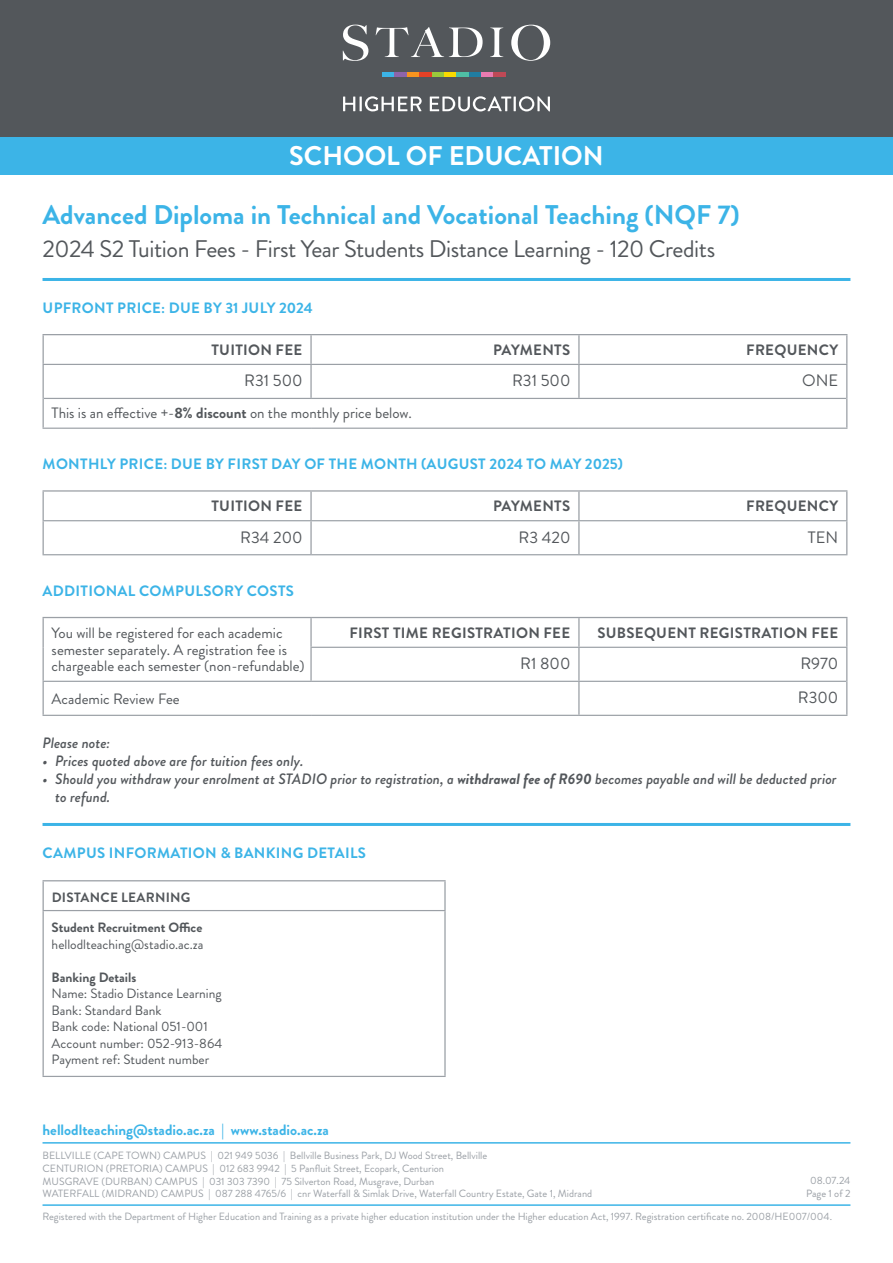
<style>
.page{position:relative;width:893px;height:1263px;background:#fff}
.page>*{position:absolute;margin:0;border:0;box-sizing:border-box;transform-origin:0 0}
.t1{font:700 27px "Brandon Grotesque";color:#3cb4e7}
.t2{font:700 27px "Brandon Grotesque";color:#fff}
.t3{font:24px "Brandon Grotesque";letter-spacing:-.02em;color:#53575b}
.t4{font:16.5px "Brandon Grotesque";color:#53575b}
.t5{font:15px/16.5px "Brandon Grotesque";color:#53575b}
.t6{font:italic 500 15px/18px "Brandon Grotesque";color:#53575b}
.t7{font:700 15px "Brandon Grotesque";letter-spacing:.02em;color:#3cb4e7}
.t8{font:700 15px "Brandon Grotesque";letter-spacing:.02em;color:#53575b}
.t9{font:700 15px "Brandon Grotesque";color:#3cb4e7}
.t10{font:13.5px/16.5px "Brandon Grotesque";color:#53575b}
.t11{font:700 13.5px "Brandon Grotesque";color:#53575b}
.t12{font:700 13.5px "Brandon Grotesque";letter-spacing:.02em;color:#53575b}
.t13{font:10.5px/12.6px "Brandon Grotesque";color:#9ba0a6;text-align:center}
.s1{font-weight:700}
</style>
<div class="page">
<hr style="left:43px;top:1204px;width:807px;height:2px;background:#3cb4e7">
<hr style="left:43px;top:1142px;width:807px;height:1px;background:#3cb4e7">
<hr style="left:43px;top:490px;width:268px;height:2px;background:#9ba0a6">
<hr style="left:311px;top:490px;width:268px;height:2px;background:#9ba0a6">
<hr style="left:579px;top:490px;width:268px;height:2px;background:#9ba0a6">
<hr style="left:43px;top:521px;width:1px;height:33px;background:#9ba0a6">
<hr style="left:310px;top:521px;width:2px;height:33px;background:#9ba0a6">
<hr style="left:578px;top:521px;width:2px;height:33px;background:#9ba0a6">
<hr style="left:846px;top:521px;width:1px;height:33px;background:#9ba0a6">
<svg style="left:43px;top:492px;width:1px;height:28px"></svg>
<hr style="left:310px;top:492px;width:2px;height:28px;background:#9ba0a6">
<hr style="left:578px;top:492px;width:2px;height:28px;background:#9ba0a6">
<svg style="left:846px;top:492px;width:1px;height:28px"></svg>
<hr style="left:43px;top:520px;width:268px;height:1px;background:#9ba0a6">
<hr style="left:311px;top:520px;width:268px;height:1px;background:#9ba0a6">
<hr style="left:579px;top:520px;width:268px;height:1px;background:#9ba0a6">
<hr style="left:43px;top:554px;width:268px;height:1px;background:#9ba0a6">
<hr style="left:311px;top:554px;width:268px;height:1px;background:#9ba0a6">
<hr style="left:579px;top:554px;width:268px;height:1px;background:#9ba0a6">
<hr style="left:43px;top:823px;width:807px;height:3px;background:#3cb4e7">
<hr style="left:43px;top:278px;width:807px;height:3px;background:#3cb4e7">
<hr style="left:43px;top:880px;width:403px;height:1px;background:#9ba0a6">
<hr style="left:43px;top:911px;width:1px;height:165px;background:#9ba0a6">
<hr style="left:444px;top:911px;width:2px;height:165px;background:#9ba0a6">
<svg style="left:43px;top:881px;width:1px;height:29px"></svg>
<hr style="left:444px;top:881px;width:2px;height:29px;background:#9ba0a6">
<hr style="left:43px;top:910px;width:403px;height:1px;background:#9ba0a6">
<hr style="left:43px;top:1076px;width:403px;height:1px;background:#9ba0a6">
<div style="left:0;top:136px;width:893px;height:38px;background:#3cb4e7"></div>
<div style="left:0;top:0;width:893px;height:136px;background:#53575b"></div>
<svg style="left:343px;top:25px;width:25px;height:36px"></svg>
<svg style="left:376px;top:27px;width:107px;height:30px"></svg>
<svg style="left:490px;top:28px;width:13px;height:29px"></svg>
<svg style="left:511px;top:25px;width:39px;height:36px"></svg>
<div style="left:432px;top:72px;width:12px;height:5px;background:#9aca3c"></div>
<div style="left:407px;top:72px;width:12px;height:5px;background:#f7941e"></div>
<div style="left:469px;top:72px;width:12px;height:5px;background:#207da2"></div>
<div style="left:382px;top:72px;width:13px;height:5px;background:#3cb4e7"></div>
<div style="left:395px;top:72px;width:12px;height:5px;background:#8d64aa"></div>
<div style="left:419px;top:72px;width:13px;height:5px;background:#e44126"></div>
<div style="left:444px;top:72px;width:12px;height:5px;background:#fada00"></div>
<div style="left:456px;top:72px;width:13px;height:5px;background:#4fbfa5"></div>
<div style="left:481px;top:72px;width:12px;height:5px;background:#e97bb1"></div>
<div style="left:493px;top:72px;width:13px;height:5px;background:#bf4956"></div>
<svg style="left:343px;top:96px;width:79px;height:15px"></svg>
<svg style="left:430px;top:96px;width:120px;height:15px"></svg>
<hr style="left:43px;top:617px;width:268px;height:1px;background:#9ba0a6">
<hr style="left:311px;top:617px;width:268px;height:1px;background:#9ba0a6">
<hr style="left:579px;top:617px;width:268px;height:1px;background:#9ba0a6">
<hr style="left:310px;top:648px;width:2px;height:33px;background:#9ba0a6">
<hr style="left:578px;top:648px;width:2px;height:33px;background:#9ba0a6">
<hr style="left:846px;top:648px;width:1px;height:33px;background:#9ba0a6">
<hr style="left:43px;top:682px;width:1px;height:33px;background:#9ba0a6">
<hr style="left:578px;top:682px;width:2px;height:33px;background:#9ba0a6">
<hr style="left:846px;top:681px;width:1px;height:34px;background:#9ba0a6">
<svg style="left:43px;top:618px;width:1px;height:29px"></svg>
<hr style="left:310px;top:618px;width:2px;height:29px;background:#9ba0a6">
<hr style="left:578px;top:618px;width:2px;height:29px;background:#9ba0a6">
<svg style="left:846px;top:618px;width:1px;height:29px"></svg>
<hr style="left:43px;top:647px;width:1px;height:34px;background:#9ba0a6">
<hr style="left:310px;top:647px;width:269px;height:1px;background:#9ba0a6">
<hr style="left:579px;top:647px;width:268px;height:1px;background:#9ba0a6">
<hr style="left:43px;top:681px;width:268px;height:1px;background:#9ba0a6">
<hr style="left:311px;top:681px;width:268px;height:1px;background:#9ba0a6">
<hr style="left:579px;top:681px;width:267px;height:1px;background:#9ba0a6">
<hr style="left:43px;top:715px;width:268px;height:1px;background:#9ba0a6">
<hr style="left:311px;top:715px;width:268px;height:1px;background:#9ba0a6">
<hr style="left:579px;top:715px;width:268px;height:1px;background:#9ba0a6">
<hr style="left:43px;top:334px;width:268px;height:1px;background:#9ba0a6">
<hr style="left:311px;top:334px;width:268px;height:1px;background:#9ba0a6">
<hr style="left:579px;top:334px;width:268px;height:1px;background:#9ba0a6">
<hr style="left:43px;top:365px;width:1px;height:33px;background:#9ba0a6">
<hr style="left:310px;top:365px;width:2px;height:33px;background:#9ba0a6">
<hr style="left:578px;top:365px;width:2px;height:33px;background:#9ba0a6">
<hr style="left:846px;top:365px;width:1px;height:33px;background:#9ba0a6">
<hr style="left:43px;top:398px;width:1px;height:30px;background:#9ba0a6">
<hr style="left:846px;top:398px;width:1px;height:30px;background:#9ba0a6">
<svg style="left:43px;top:335px;width:1px;height:29px"></svg>
<hr style="left:310px;top:335px;width:2px;height:29px;background:#9ba0a6">
<hr style="left:578px;top:335px;width:2px;height:29px;background:#9ba0a6">
<svg style="left:846px;top:335px;width:1px;height:29px"></svg>
<hr style="left:43px;top:364px;width:268px;height:1px;background:#9ba0a6">
<hr style="left:311px;top:364px;width:268px;height:1px;background:#9ba0a6">
<hr style="left:579px;top:364px;width:268px;height:1px;background:#9ba0a6">
<hr style="left:44px;top:398px;width:267px;height:1px;background:#9ba0a6">
<hr style="left:311px;top:398px;width:268px;height:1px;background:#9ba0a6">
<hr style="left:579px;top:398px;width:267px;height:1px;background:#9ba0a6">
<hr style="left:43px;top:428px;width:268px;height:1px;background:#9ba0a6">
<hr style="left:311px;top:428px;width:268px;height:1px;background:#9ba0a6">
<hr style="left:579px;top:428px;width:268px;height:1px;background:#9ba0a6">
<h1 class="t2" style="left:289px;top:136px;width:316px">SCHOOL OF EDUCATION</h1>
<h1 class="t1" style="left:43px;top:196px;width:699px">Advanced Diploma in Technical and Vocational Teaching (NQF 7)</h1>
<h2 class="t3" style="left:43px;top:232px;width:674px">2024 S2 Tuition Fees - First Year Students Distance Learning - 120 Credits</h2>
<h3 class="t7" style="left:43px;top:297px;width:272px">UPFRONT PRICE: DUE BY 31 JULY 2024</h3>
<h3 class="t8" style="left:211px;top:339px;width:92px">TUITION FEE</h3>
<h3 class="t8" style="left:493px;top:339px;width:79px">PAYMENTS</h3>
<h3 class="t8" style="left:746px;top:339px;width:93px">FREQUENCY</h3>
<h3 class="t4" style="left:244px;top:369px;width:60px">R31 500</h3>
<h3 class="t4" style="left:512px;top:369px;width:60px">R31 500</h3>
<h3 class="t4" style="left:802px;top:369px;width:38px">ONE</h3>
<h3 class="t5" style="left:52px;top:405px;width:362px">This is an effective +-<span class="s1">8% discount</span> on the monthly price below.</h3>
<h3 class="t7" style="left:43px;top:453px;width:582px">MONTHLY PRICE: DUE BY FIRST DAY OF THE MONTH (AUGUST 2024 TO MAY 2025)</h3>
<h3 class="t8" style="left:211px;top:495px;width:92px">TUITION FEE</h3>
<h3 class="t8" style="left:493px;top:495px;width:79px">PAYMENTS</h3>
<h3 class="t8" style="left:746px;top:495px;width:93px">FREQUENCY</h3>
<h3 class="t4" style="left:240px;top:526px;width:64px">R34 200</h3>
<h3 class="t4" style="left:518px;top:526px;width:54px">R3 420</h3>
<h3 class="t4" style="left:808px;top:526px;width:32px">TEN</h3>
<h3 class="t7" style="left:43px;top:580px;width:253px">ADDITIONAL COMPULSORY COSTS</h3>
<h3 class="t5" style="left:52px;top:625px;width:254px">You will be registered for each academic semester separately. A registration fee is chargeable each semester (non-refundable)</h3>
<h3 class="t8" style="left:349px;top:622px;width:222px">FIRST TIME REGISTRATION FEE</h3>
<h3 class="t8" style="left:597px;top:622px;width:242px">SUBSEQUENT REGISTRATION FEE</h3>
<h3 class="t4" style="left:520px;top:652px;width:52px">R1 800</h3>
<h3 class="t4" style="left:800px;top:652px;width:39px">R970</h3>
<h3 class="t5" style="left:52px;top:690px;width:130px">Academic Review Fee</h3>
<h3 class="t4" style="left:798px;top:686px;width:42px">R300</h3>
<h3 class="t6" style="left:43px;top:734px;width:69px">Please note:</h3>
<h3 class="t6" style="left:43px;top:752px;width:262px">• Prices quoted above are for tuition fees only.</h3>
<h3 class="t6" style="left:55px;top:770px;width:783px;text-indent:-13px">• Should you withdraw your enrolment at STADIO prior to registration, a <span class="s1">withdrawal fee of R690</span> becomes payable and will be deducted prior to refund.</h3>
<h3 class="t7" style="left:43px;top:842px;width:325px">CAMPUS INFORMATION &amp; BANKING DETAILS</h3>
<p class="t12" style="left:52px;top:887px;width:140px">DISTANCE LEARNING</p>
<p class="t11" style="left:52px;top:918px;width:152px">Student Recruitment Office</p>
<p class="t10" style="left:52px;top:936px;width:153px">hellodlteaching@stadio.ac.za</p>
<p class="t11" style="left:52px;top:968px;width:86px">Banking Details</p>
<p class="t10" style="left:52px;top:985px;width:172px">Name: Stadio Distance Learning<br>Bank: Standard Bank<br>Bank code: National 051-001<br>Account number: 052-913-864<br>Payment ref: Student number</p>
<h3 class="t9" style="left:43px;top:1120px;width:288px">hellodlteaching@stadio.ac.za | www.stadio.ac.za</h3>
<p class="t13" style="left:43px;top:1149px;width:551px;text-align:left">BELLVILLE (CAPE TOWN) CAMPUS | 021 949 5036 | Bellville Business Park, DJ Wood Street, Bellville<br>CENTURION (PRETORIA) CAMPUS | 012 683 9942 | 5 Panfluit Street, Ecopark, Centurion<br>MUSGRAVE (DURBAN) CAMPUS | 031 303 7390 | 75 Silverton Road, Musgrave, Durban<br>WATERFALL (MIDRAND) CAMPUS | 087 288 4765/6 | cnr Waterfall &amp; Simlak Drive, Waterfall Country Estate, Gate 1, Midrand</p>
<p class="t13" style="left:806px;top:1173px;width:46px;line-height:13.5px">08.07.24<br>Page 1 of 2</p>
<p class="t13" style="left:43px;top:1211px;width:791px">Registered with the Department of Higher Education and Training as a private higher education institution under the Higher education Act, 1997. Registration certificate no. 2008/HE007/004.</p>
</div>
